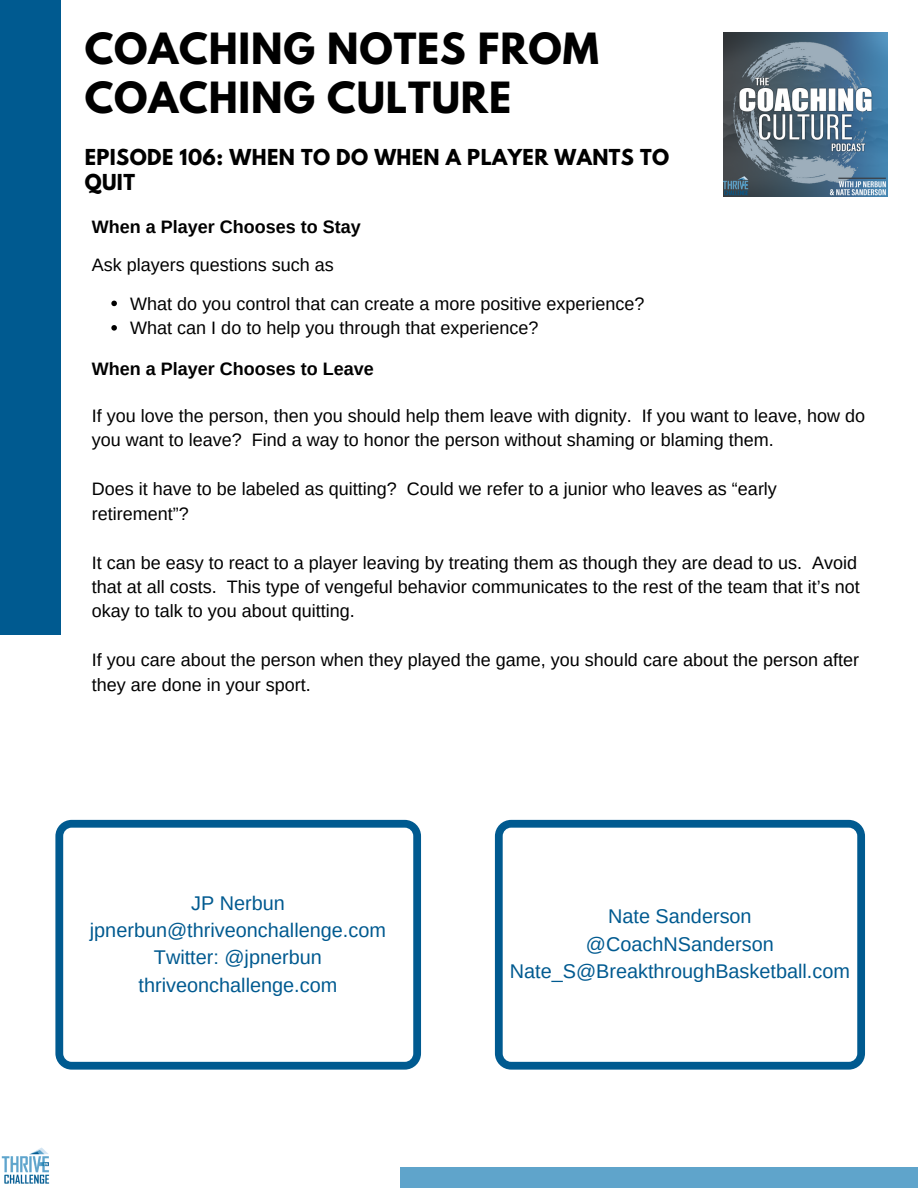
<style>
.page{position:relative;width:918px;height:1188px;background:#fff}
.page>*{position:absolute;margin:0;border:0;box-sizing:border-box;transform-origin:0 0}
.t1{font:700 38.1px/48.8px "League Spartan";letter-spacing:.02em;color:#000}
.t2{font:19.8px/27.3px "Arimo";color:#005a90;text-align:center}
.t3{font:700 19.5px/24.9px "League Spartan";letter-spacing:.02em;color:#000}
.t4{font:18px/24.5px "Arimo";color:#000}
.t5{font:700 18px "Arimo";color:#000}
</style>
<div class="page">
<div style="left:0;top:0;width:61px;height:635px;background:#005a90"></div>
<div style="left:401px;top:1168px;width:517px;height:20px;background:#5fa4cb"></div>
<img style="left:723px;top:32px;width:165px;height:164px">
<img style="left:1px;top:1147px;width:49px;height:37px">
<svg style="left:55px;top:820px;width:366px;height:250px"></svg>
<svg style="left:495px;top:820px;width:370px;height:250px"></svg>
<svg style="left:111px;top:301px;width:6px;height:5px"></svg>
<svg style="left:111px;top:325px;width:6px;height:6px"></svg>
<h1 class="t1" style="left:85px;top:29px;width:516px">COACHING NOTES FROM<br>COACHING CULTURE</h1>
<p class="t3" style="left:85px;top:148px;width:586px">EPISODE 106: WHEN TO DO WHEN A PLAYER WANTS TO<br>QUIT</p>
<p class="t5" style="left:92px;top:216px;width:270px">When a Player Chooses to Stay</p>
<p class="t4" style="left:92px;top:253px;width:244px">Ask players questions such as</p>
<p class="t4" style="left:130px;top:291px;width:516px">What do you control that can create a more positive experience?<br>What can I do to help you through that experience?</p>
<p class="t5" style="left:92px;top:358px;width:284px">When a Player Chooses to Leave</p>
<p class="t4" style="left:92px;top:403px;width:775px">If you love the person, then you should help them leave with dignity. If you want to leave, how do you want to leave? Find a way to honor the person without shaming or blaming them.</p>
<p class="t4" style="left:92px;top:477px;width:687px">Does it have to be labeled as quitting? Could we refer to a junior who leaves as “early retirement”?</p>
<p class="t4" style="left:92px;top:550px;width:770px">It can be easy to react to a player leaving by treating them as though they are dead to us. Avoid that at all costs. This type of vengeful behavior communicates to the rest of the team that it’s not okay to talk to you about quitting.</p>
<p class="t4" style="left:92px;top:648px;width:769px">If you care about the person when they played the game, you should care about the person after they are done in your sport.</p>
<p class="t2" style="left:90px;top:889px;width:298px">JP Nerbun jpnerbun@thriveonchallenge.com<br>Twitter: @jpnerbun thriveonchallenge.com</p>
<p class="t2" style="left:510px;top:903px;width:342px">Nate Sanderson<br>@CoachNSanderson<br>Nate_S@BreakthroughBasketball.com</p>
</div>
